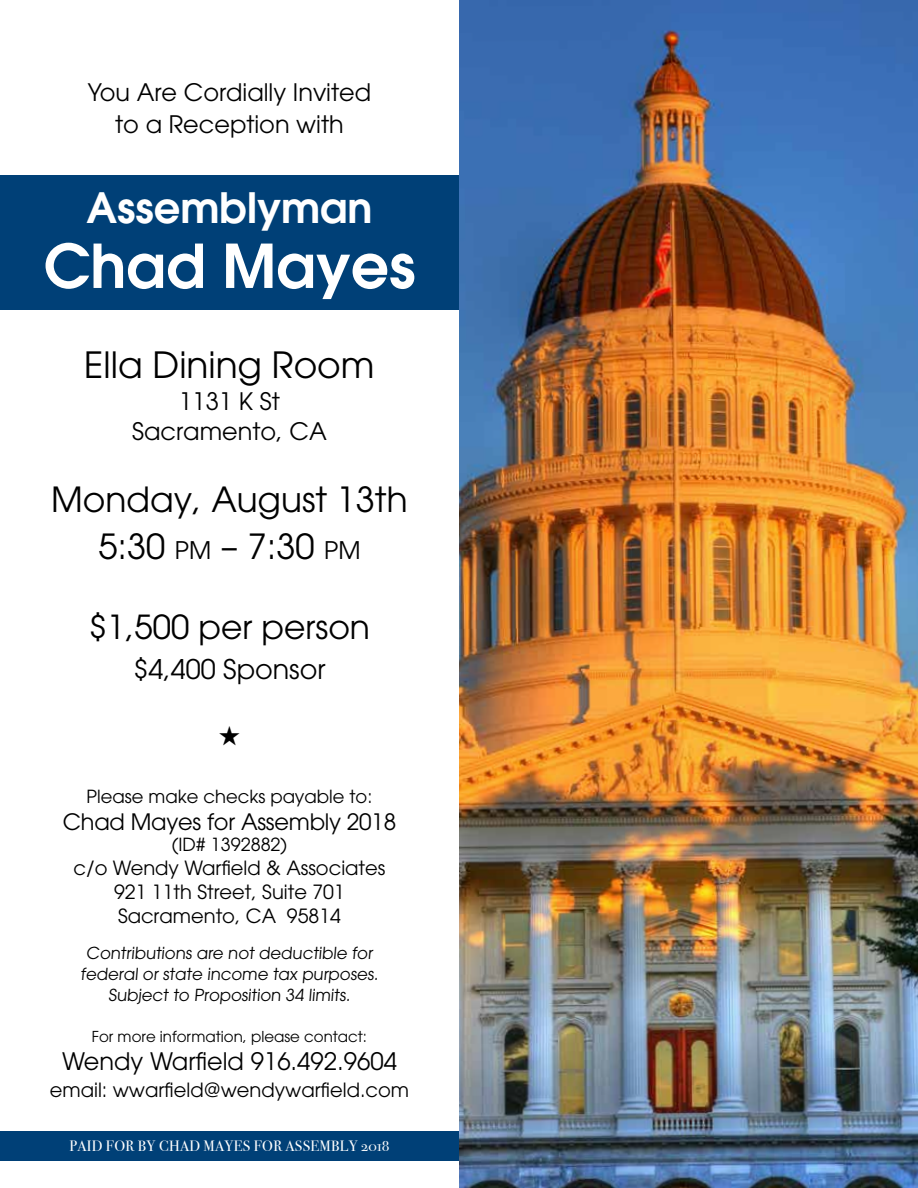
<style>
.page{position:relative;width:918px;height:1188px;background:#fff}
.page>*{position:absolute;margin:0;border:0;box-sizing:border-box;transform-origin:0 0}
.t1{font:600 60px "Avant Garde";color:#fff}
.t2{font:600 41.7px "Avant Garde";color:#fff}
.t3{font:36px "Avant Garde";color:#000}
.t4{font:34.5px/46.5px "Avant Garde";color:#000;text-align:center}
.t5{font:33px "Avant Garde";color:#000}
.t6{font:27px "Avant Garde";color:#000}
.t7{font:24px/31.5px "Avant Garde";color:#000;text-align:center}
.t8{font:22.5px "Avant Garde";letter-spacing:-.01em;color:#000}
.t9{font:19.5px/24px "Avant Garde";color:#000;text-align:center}
.t10{font:18px "Avant Garde";color:#000}
.t11{font:16.5px/21px "Avant Garde";color:#000;text-align:center}
.t12{font:15px "Bodoni Svty Two OSITCTT";letter-spacing:.02em;color:#fff}
.t13{font:15px "Avant Garde";color:#000}
.s1{font-size:24.15px}
</style>
<div class="page">
<img style="left:459px;top:0;width:459px;height:1188px">
<div style="left:0;top:1131px;width:459px;height:30px;background:#004077"></div>
<div style="left:0;top:176px;width:459px;height:134px;background:#004077"></div>
<p class="t7" style="left:88px;top:77px;width:285px">You Are Cordially Invited to a Reception with</p>
<h2 class="t2" style="left:86px;top:181px;width:288px">Assemblyman</h2>
<h1 class="t1" style="left:44px;top:227px;width:373px">Chad Mayes</h1>
<h3 class="t3" style="left:84px;top:344px;width:292px">Ella Dining Room</h3>
<p class="t7" style="left:132px;top:386px;width:196px;line-height:30px">1131 K St<br>Sacramento, CA</p>
<h3 class="t4" style="left:51px;top:476px;width:358px">Monday, August 13th<br>5:30 <span class="s1">pm</span> – 7:30 <span class="s1">pm</span></h3>
<h3 class="t5" style="left:89px;top:607px;width:283px">$1,500 per person</h3>
<h3 class="t6" style="left:133px;top:654px;width:194px">$4,400 Sponsor</h3>
<p class="t10" style="left:87px;top:786px;width:287px">Please make checks payable to:</p>
<p class="t8" style="left:63px;top:808px;width:335px">Chad Mayes for Assembly 2018</p>
<p class="t10" style="left:172px;top:834px;width:117px">(ID# 1392882)</p>
<p class="t9" style="left:74px;top:856px;width:313px">c/o Wendy Warfield &amp; Associates<br>921 11th Street, Suite 701<br>Sacramento, CA 95814</p>
<p class="t11" style="left:81px;top:943px;width:301px">Contributions are not deductible for federal or state income tax purposes.<br>Subject to Proposition 34 limits.</p>
<p class="t13" style="left:92px;top:1027px;width:277px">For more information, please contact:</p>
<p class="t7" style="left:62px;top:1046px;width:336px">Wendy Warfield 916.492.9604</p>
<p class="t9" style="left:50px;top:1078px;width:361px">email: wwarfield@wendywarfield.com</p>
<p class="t12" style="left:70px;top:1137px;width:321px">PAID FOR BY CHAD MAYES FOR ASSEMBLY 2018</p>
</div>
